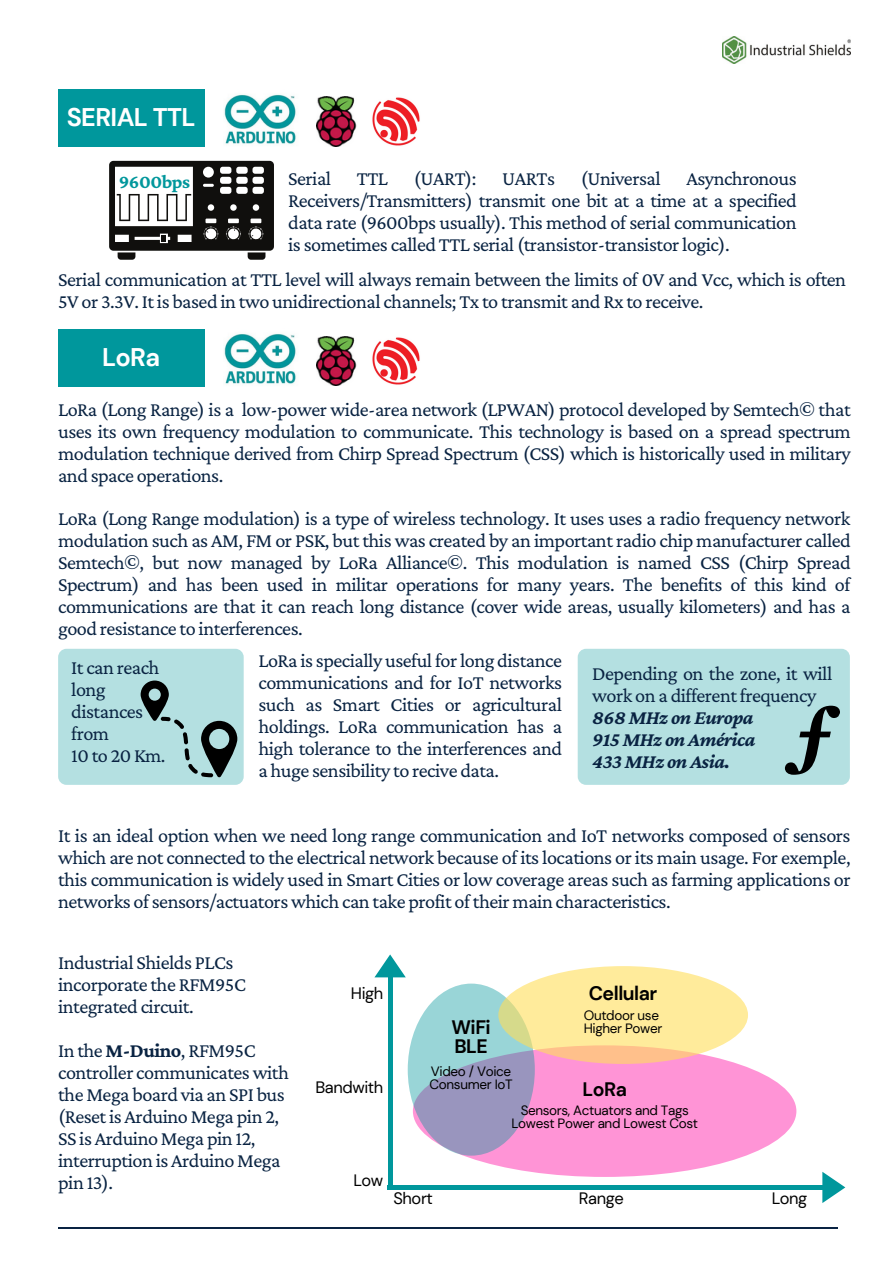
<style>
.page{position:relative;width:893px;height:1264px;background:#fff}
.page>*{position:absolute;margin:0;border:0;box-sizing:border-box;transform-origin:0 0}
.t1{font:700 25.5px "DM Sans";letter-spacing:-.025em;color:#fff}
.t2{font:20.25px/21.9px "Crimson Pro";letter-spacing:-.025em;color:#092342;text-align:justify}
.t3{font:italic 700 20.25px/21.9px "Crimson Pro";letter-spacing:-.025em;color:#092342;text-align:justify}
.t4{font:700 19.5px/19px "DM Sans";letter-spacing:-.025em;color:#000}
.t5{font:700 19.5px "Crimson Pro";letter-spacing:-.025em;color:#00979c}
.t6{font:16.5px "DM Sans";letter-spacing:-.025em;color:#000}
.t7{font:13.5px/13.5px "DM Sans";letter-spacing:-.025em;color:#000}
.s1{font-weight:700}
</style>
<div class="page">
<img style="left:722px;top:36px;width:128px;height:27px">
<img style="left:316px;top:96px;width:41px;height:50px">
<img style="left:372px;top:97px;width:48px;height:49px">
<div style="left:58px;top:89px;width:146px;height:58px;background:#00979c"></div>
<img style="left:224px;top:94px;width:73px;height:50px">
<img style="left:316px;top:336px;width:41px;height:49px">
<img style="left:372px;top:337px;width:48px;height:48px">
<div style="left:58px;top:329px;width:146px;height:57px;background:#00979c"></div>
<img style="left:224px;top:334px;width:73px;height:50px">
<hr style="left:58px;top:1227px;width:779px;height:1px;background:#092342">
<div style="left:577px;top:648px;width:272px;height:136px;background:#b4e0e1;border-radius:8px"></div>
<div style="left:58px;top:648px;width:186px;height:136px;background:#b4e0e1;border-radius:8px"></div>
<svg style="left:109px;top:161px;width:165px;height:99px"></svg>
<div style="left:116px;top:168px;width:76px;height:22px;background:#fff"></div>
<svg style="left:784px;top:705px;width:55px;height:69px"></svg>
<svg style="left:141px;top:680px;width:96px;height:97px"></svg>
<div style="left:413px;top:1045px;width:383px;height:131px;background:#ff94d6;border-radius:50%"></div>
<svg style="left:407px;top:983px;width:127px;height:172px;background:#9ab3ca"></svg>
<svg style="left:498px;top:966px;width:250px;height:97px;background:#fde599"></svg>
<hr style="left:388px;top:972px;width:4px;height:215px;background:#00979c">
<svg style="left:374px;top:954px;width:32px;height:23px"></svg>
<div style="left:387px;top:1184px;width:440px;height:5px;background:#00979c"></div>
<svg style="left:822px;top:1171px;width:23px;height:31px"></svg>
<p class="t1" style="left:67px;top:101px;width:130px">SERIAL TTL</p>
<p class="t2" style="left:288px;top:167px;width:44px">Serial</p>
<p class="t2" style="left:357px;top:167px;width:33px">TTL</p>
<p class="t2" style="left:414px;top:167px;width:64px">(UART):</p>
<p class="t2" style="left:502px;top:167px;width:54px">UARTs</p>
<p class="t2" style="left:580px;top:167px;width:81px">(Universal</p>
<p class="t2" style="left:288px;top:167px;width:510px;text-indent:398px">Asynchronous Receivers/Transmitters) transmit one bit at a time at a specified data rate (9600bps usually). This method of serial communication is sometimes called TTL serial (transistor-transistor logic).</p>
<p class="t2" style="left:58px;top:268px;width:789px">Serial communication at TTL level will always remain between the limits of 0V and Vcc, which is often<br>5V or 3.3V. It is based in two unidirectional channels; Tx to transmit and Rx to receive.</p>
<p class="t5" style="left:119px;top:170px;width:73px">9600bps</p>
<p class="t1" style="left:102px;top:340px;width:60px">LoRa</p>
<p class="t2" style="left:58px;top:398px;width:794px">LoRa (Long Range) is a low-power wide-area network (LPWAN) protocol developed by Semtech© that uses its own frequency modulation to communicate. This technology is based on a spread spectrum modulation technique derived from Chirp Spread Spectrum (CSS) which is historically used in military and space operations.</p>
<p class="t2" style="left:58px;top:507px;width:794px">LoRa (Long Range modulation) is a type of wireless technology. It uses uses a radio frequency network modulation such as AM, FM or PSK, but this was created by an important radio chip manufacturer called Semtech©, but now managed by LoRa Alliance©. This modulation is named CSS (Chirp Spread Spectrum) and has been used in militar operations for many years. The benefits of this kind of communications are that it can reach long distance (cover wide areas, usually kilometers) and has a good resistance to interferences.</p>
<p class="t2" style="left:592px;top:662px;width:241px">Depending on the zone, it will work on a different frequency</p>
<p class="t3" style="left:592px;top:705px;width:165px">868 MHz on Europa 915 MHz on América 433 MHz on Asia.</p>
<p class="t2" style="left:258px;top:649px;width:305px">LoRa is specially useful for long distance communications and for IoT networks such as Smart Cities or agricultural holdings. LoRa communication has a high tolerance to the interferences and a huge sensibility to recive data.</p>
<p class="t2" style="left:71px;top:656px;width:96px;text-align:left">It can reach long distances from<br>10 to 20 Km.</p>
<p class="t2" style="left:58px;top:824px;width:794px">It is an ideal option when we need long range communication and IoT networks composed of sensors which are not connected to the electrical network because of its locations or its main usage. For exemple, this communication is widely used in Smart Cities or low coverage areas such as farming applications or networks of sensors/actuators which can take profit of their main characteristics.</p>
<p class="t2" style="left:58px;top:951px;width:189px;text-align:left">Industrial Shields PLCs incorporate the RFM95C integrated circuit.</p>
<p class="t2" style="left:58px;top:1039px;width:232px;text-align:left">In the <span class="s1">M-Duino</span>, RFM95C controller communicates with the Mega board via an SPI bus (Reset is Arduino Mega pin 2,<br>SS is Arduino Mega pin 12, interruption is Arduino Mega pin 13).</p>
<p class="t6" style="left:351px;top:982px;width:34px">High</p>
<p class="t6" style="left:315px;top:1076px;width:69px">Bandwith</p>
<p class="t4" style="left:451px;top:1017px;width:41px">WiFi<br>BLE</p>
<p class="t7" style="left:429px;top:1064px;width:85px">Video / Voice<br>Consumer IoT</p>
<p class="t4" style="left:588px;top:984px;width:70px">Cellular</p>
<p class="t7" style="left:583px;top:1008px;width:80px">Outdoor use<br>Higher Power</p>
<p class="t4" style="left:582px;top:1079px;width:46px">LoRa</p>
<p class="t7" style="left:511px;top:1103px;width:188px;text-align:center">Sensors, Actuators and Tags<br>Lowest Power and Lowest Cost</p>
<p class="t6" style="left:353px;top:1170px;width:32px">Low</p>
<p class="t6" style="left:393px;top:1187px;width:41px">Short</p>
<p class="t6" style="left:579px;top:1187px;width:46px">Range</p>
<p class="t6" style="left:771px;top:1187px;width:37px">Long</p>
</div>
